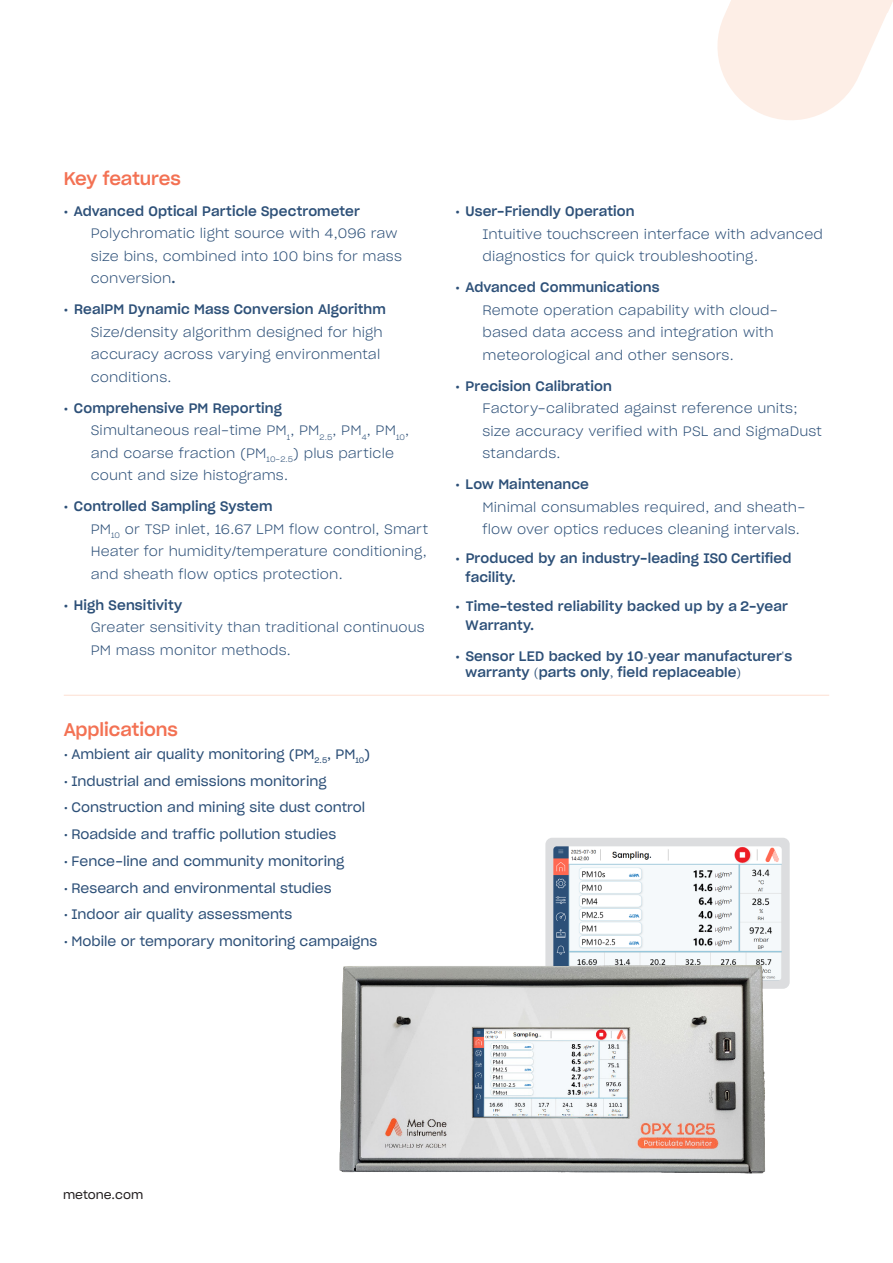
<style>
.page{position:relative;width:893px;height:1263px;background:#fff}
.page>*{position:absolute;margin:0;border:0;box-sizing:border-box;transform-origin:0 0}
.Sub-Heading{font:18px "Sharp Grotesk Medium 20";letter-spacing:-.005em;color:#f37153}
.t1{font:13.5px/22.5px "Sharp Grotesk Light 20";letter-spacing:.01em;color:#2d5078}
.t2{font:13.5px "Sharp Grotesk Book 20";color:#2d5078}
.t3{font:13.5px/19.5px "Sharp Grotesk Medium 20";letter-spacing:.01em;color:#2d5078}
.t4{font:13.5px/15.8px "Sharp Grotesk PE Trial Medium 20";letter-spacing:.01em;color:#2d5078}
.t5{font:12px "Sharp Grotesk Book 20";color:#231f20}
.s1{font-family:"Sharp Grotesk Medium 20"}
.s2{font-family:"Sharp Grotesk PE Trial Medium 20"}
.s3{font-family:"Minion Pro"}
</style>
<div class="page">
<hr style="left:64px;top:695px;width:765px;height:1px;background:#fddfd1">
<svg style="left:717px;top:0;width:176px;height:120px"></svg>
<div style="left:545px;top:838px;width:245px;height:151px;background:#dcdddf;border-radius:7px"></div>
<img style="left:553px;top:846px;width:229px;height:93px">
<img style="left:339px;top:939px;width:446px;height:235px">
<p class="Sub-Heading" style="left:64px;top:163px;width:119px">Key features</p>
<p class="t1" style="left:91px;top:199px;width:313px;text-indent:-27px"><span class="s1">• Advanced Optical Particle Spectrometer </span>Polychromatic light source with 4,096 raw size bins, combined into 100 bins for mass conversion<span class="s1">.</span></p>
<p class="t1" style="left:91px;top:297px;width:297px;text-indent:-27px"><span class="s1">•</span> <span class="s2">RealPM Dynamic Mass Conversion Algorithm </span>Size/density algorithm designed for high accuracy across varying environmental conditions.</p>
<p class="t1" style="left:91px;top:396px;width:320px;text-indent:-27px"><span class="s1">• Comprehensive PM Reporting<br></span>Simultaneous real-time PM<sub>1</sub>, PM<sub>2.5</sub>, PM<sub>4</sub>, PM<sub>10</sub>, and coarse fraction (PM<sub>10-2.5</sub>) plus particle count and size histograms.</p>
<p class="t1" style="left:91px;top:494px;width:339px;text-indent:-27px"><span class="s1">• Controlled Sampling System<br></span>PM<sub>10</sub> or TSP inlet, 16.67 LPM flow control, Smart Heater for humidity/temperature conditioning, and sheath flow optics protection.</p>
<p class="t1" style="left:91px;top:593px;width:335px;text-indent:-27px"><span class="s1">• High Sensitivity<br></span>Greater sensitivity than traditional continuous<br>PM mass monitor methods.</p>
<p class="Sub-Heading" style="left:64px;top:715px;width:116px">Applications</p>
<p class="t2" style="left:64px;top:743px;width:308px">• Ambient air quality monitoring (PM<sub>2.5</sub>, PM<sub>10</sub>)</p>
<p class="t2" style="left:64px;top:770px;width:264px">• Industrial and emissions monitoring</p>
<p class="t2" style="left:64px;top:797px;width:303px">• Construction and mining site dust control</p>
<p class="t2" style="left:64px;top:823px;width:274px">• Roadside and traffic pollution studies</p>
<p class="t2" style="left:64px;top:850px;width:282px">• Fence-line and community monitoring</p>
<p class="t2" style="left:64px;top:877px;width:269px">• Research and environmental studies</p>
<p class="t2" style="left:64px;top:904px;width:230px">• Indoor air quality assessments</p>
<p class="t2" style="left:64px;top:930px;width:315px">• Mobile or temporary monitoring campaigns</p>
<p class="t1" style="left:482px;top:199px;width:342px;text-indent:-27px"><span class="s1">• User-Friendly Operation<br></span>Intuitive touchscreen interface with advanced diagnostics for quick troubleshooting.</p>
<p class="t1" style="left:482px;top:275px;width:297px;text-indent:-27px"><span class="s1">• Advanced Communications<br></span>Remote operation capability with cloud&shy;based data access and integration with meteorological and other sensors.</p>
<p class="t1" style="left:482px;top:374px;width:341px;text-indent:-27px"><span class="s1">• Precision Calibration<br></span>Factory-calibrated against reference units; size accuracy verified with PSL and SigmaDust standards.</p>
<p class="t1" style="left:482px;top:472px;width:324px;text-indent:-27px"><span class="s1">• Low Maintenance<br></span>Minimal consumables required, and sheath&shy;flow over optics reduces cleaning intervals.</p>
<p class="t3" style="left:466px;top:547px;width:327px;text-indent:-10px">• Produced by an industry-leading ISO Certified facility.</p>
<p class="t3" style="left:466px;top:595px;width:324px;text-indent:-10px">• Time-tested reliability backed up by a 2-year<br>Warranty.</p>
<p class="t4" style="left:466px;top:648px;width:328px;text-indent:-10px"><span class="s1">•</span> Sensor LED backed by 10<span class="s3">-</span>year manufacturer<span class="s3">'</span>s warranty <span class="s3">(</span>parts only<span class="s3">,</span> field replaceable<span class="s3">)</span></p>
<p class="t5" style="left:63px;top:1185px;width:82px">metone.com</p>
</div>
